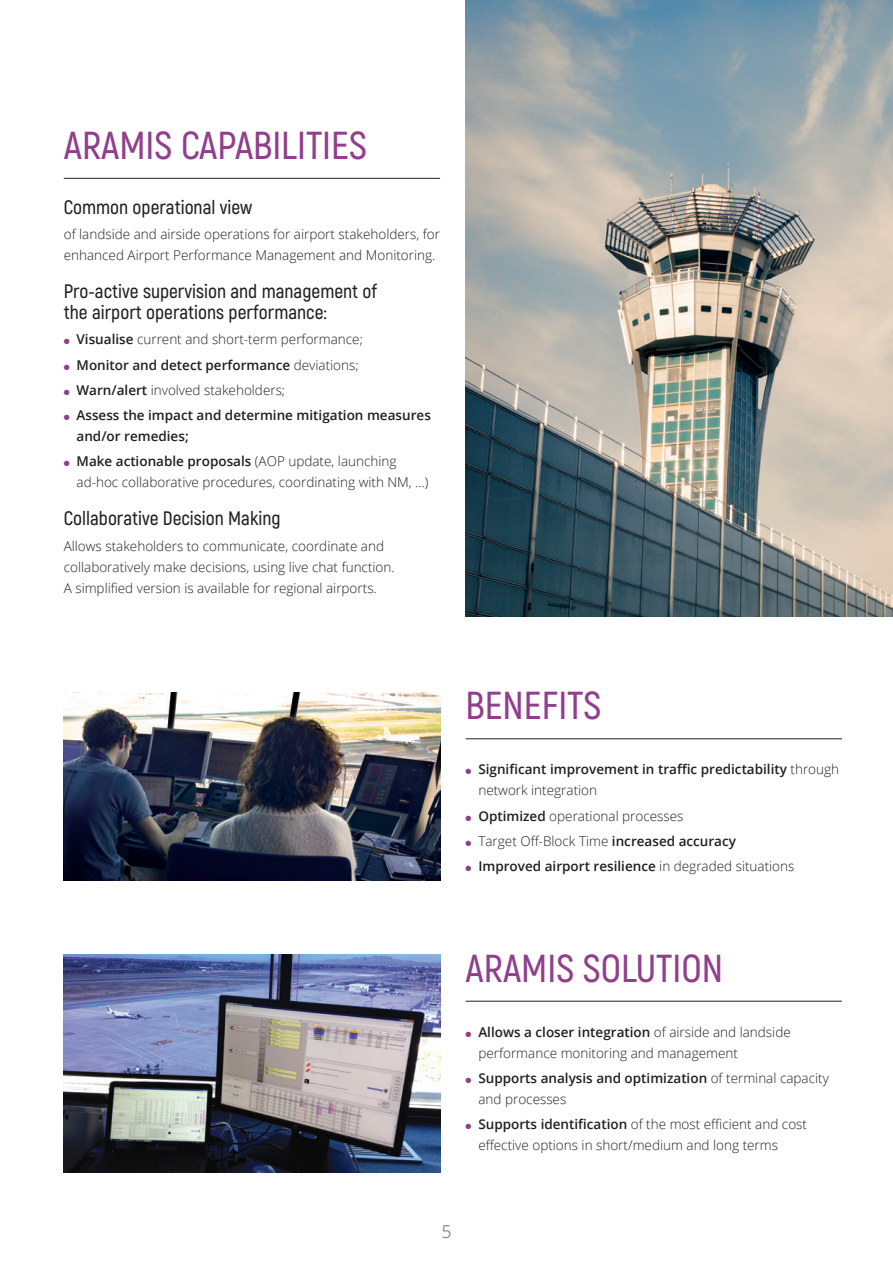
<style>
.page{position:relative;width:893px;height:1263px;background:#fff}
.page>*{position:absolute;margin:0;border:0;box-sizing:border-box;transform-origin:0 0}
.t1{font:600 39px "Akrobat";color:#913e8c}
.t2{font:600 19.5px/21px "Akrobat";color:#231f20}
.t3{font:18px "Open Sans";color:#939598}
.t4{font:300 13.5px/21px "Open Sans";color:#231f20}
.t5{font:600 13.5px/21px "Open Sans";color:#231f20}
.s1{color:#913e8c}
.s2{font-weight:600}
.s3{font-weight:300}
</style>
<div class="page">
<hr style="left:64px;top:178px;width:376px;height:1px;background:#231f20">
<hr style="left:466px;top:738px;width:376px;height:1px;background:#231f20">
<hr style="left:466px;top:1001px;width:376px;height:1px;background:#231f20">
<img style="left:466px;top:0;width:427px;height:617px">
<img style="left:64px;top:692px;width:376px;height:188px">
<img style="left:64px;top:955px;width:376px;height:217px">
<h1 class="t1" style="left:64px;top:121px;width:305px">ARAMIS CAPABILITIES</h1>
<h2 class="t2" style="left:64px;top:196px;width:190px">Common operational view</h2>
<p class="t4" style="left:64px;top:223px;width:378px">of landside and airside operations for airport stakeholders, for enhanced Airport Performance Management and Monitoring.</p>
<h2 class="t2" style="left:64px;top:281px;width:315px">Pro-active supervision and management of the airport operations performance:</h2>
<p class="t4" style="left:64px;top:329px;width:301px"><span class="s1">●</span> <span class="s2">Visualise</span> current and short-term performance;</p>
<p class="t5" style="left:64px;top:354px;width:296px"><span class="s1">●</span> Monitor and detect performance <span class="s3">deviations;</span></p>
<p class="t4" style="left:64px;top:379px;width:223px"><span class="s1">●</span> <span class="s2">Warn/alert</span> involved stakeholders;</p>
<p class="t5" style="left:77px;top:404px;width:356px;text-indent:-13px"><span class="s1">●</span> Assess the impact and determine mitigation measures and/or remedies;</p>
<p class="t4" style="left:77px;top:451px;width:354px;text-indent:-13px"><span class="s1">●</span> <span class="s2">Make actionable proposals</span> (AOP update, launching ad-hoc collaborative procedures, coordinating with NM, …)</p>
<h2 class="t2" style="left:64px;top:508px;width:218px">Collaborative Decision Making</h2>
<p class="t4" style="left:64px;top:535px;width:332px">Allows stakeholders to communicate, coordinate and collaboratively make decisions, using live chat function.<br>A simplified version is available for regional airports.</p>
<h1 class="t1" style="left:466px;top:682px;width:137px">BENEFITS</h1>
<p class="t5" style="left:478px;top:759px;width:362px;text-indent:-13px"><span class="s1">●</span> Significant improvement in traffic predictability <span class="s3">through network integration</span></p>
<p class="t4" style="left:466px;top:805px;width:219px"><span class="s1">●</span> <span class="s2">Optimized</span> operational processes</p>
<p class="t4" style="left:466px;top:830px;width:272px"><span class="s1">●</span> Target Off-Block Time <span class="s2">increased accuracy</span></p>
<p class="t5" style="left:466px;top:855px;width:330px"><span class="s1">●</span> Improved airport resilience <span class="s3">in degraded situations</span></p>
<h1 class="t1" style="left:466px;top:944px;width:259px">ARAMIS SOLUTION</h1>
<p class="t4" style="left:478px;top:1021px;width:314px;text-indent:-13px"><span class="s1">●</span> <span class="s2">Allows a closer integration</span> of airside and landside performance monitoring and management</p>
<p class="t5" style="left:478px;top:1067px;width:352px;text-indent:-13px"><span class="s1">●</span> Supports analysis and optimization <span class="s3">of terminal capacity and processes</span></p>
<p class="t4" style="left:478px;top:1113px;width:330px;text-indent:-13px"><span class="s1">●</span> <span class="s2">Supports identification</span> of the most efficient and cost effective options in short/medium and long terms</p>
<h3 class="t3" style="left:441px;top:1219px;width:12px">5</h3>
</div>
